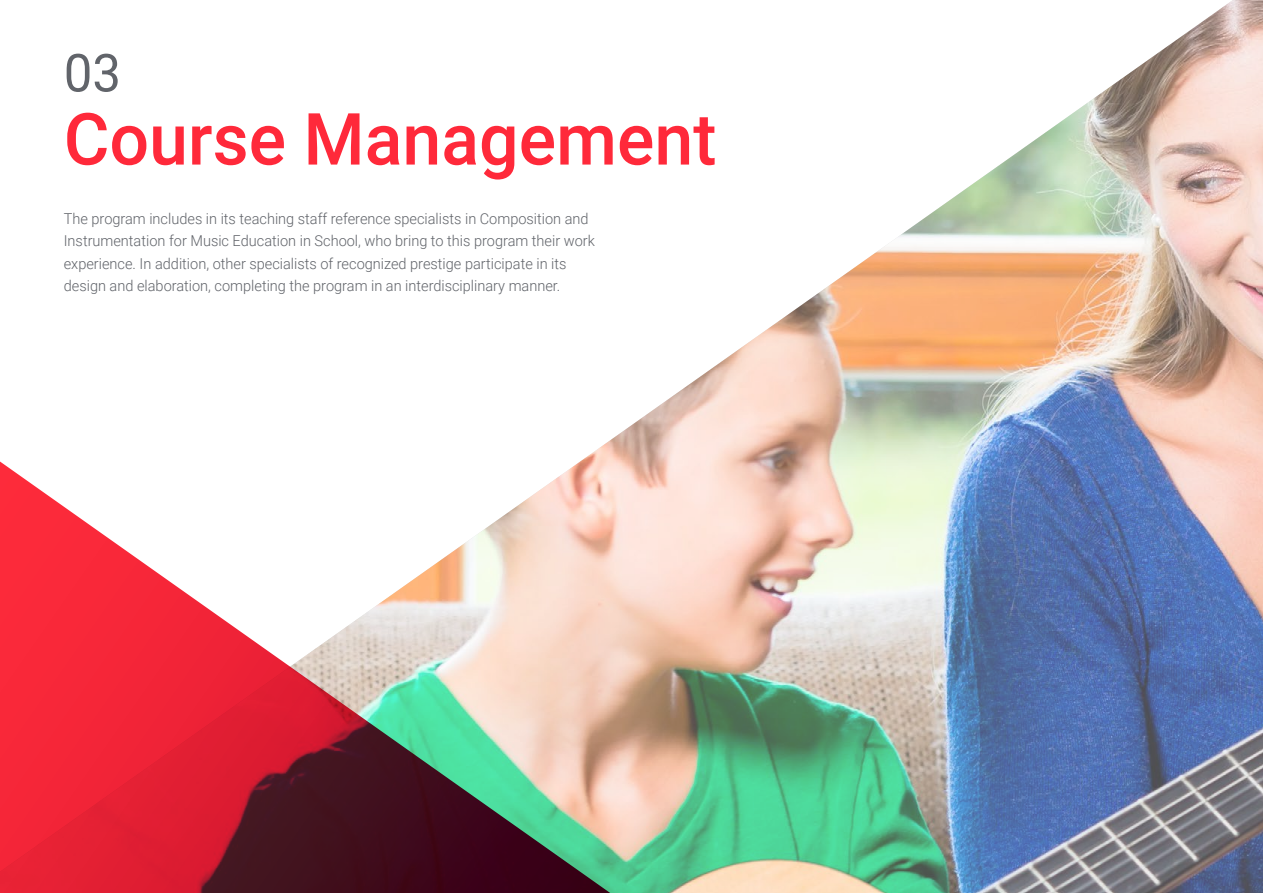
<style>
.page{position:relative;width:1263px;height:893px;background:#fff}
.page>*{position:absolute;margin:0;border:0;box-sizing:border-box;transform-origin:0 0}
.t1{font:500 72px "Roboto";color:#ff293a}
.t2{font:52.5px "Roboto";color:#61646a}
.t3{font:300 15px/22.5px "Roboto";color:#61646a}
</style>
<div class="page">
<img style="left:602px;top:0;width:661px;height:893px">
<svg style="left:0;top:446px;width:640px;height:447px"></svg>
<h2 class="t2" style="left:64px;top:36px;width:59px">03</h2>
<h1 class="t1" style="left:64px;top:89px;width:654px">Course Management</h1>
<p class="t3" style="left:64px;top:207px;width:533px">The program includes in its teaching staff reference specialists in Composition and Instrumentation for Music Education in School, who bring to this program their work experience. In addition, other specialists of recognized prestige participate in its design and elaboration, completing the program in an interdisciplinary manner.</p>
</div>
